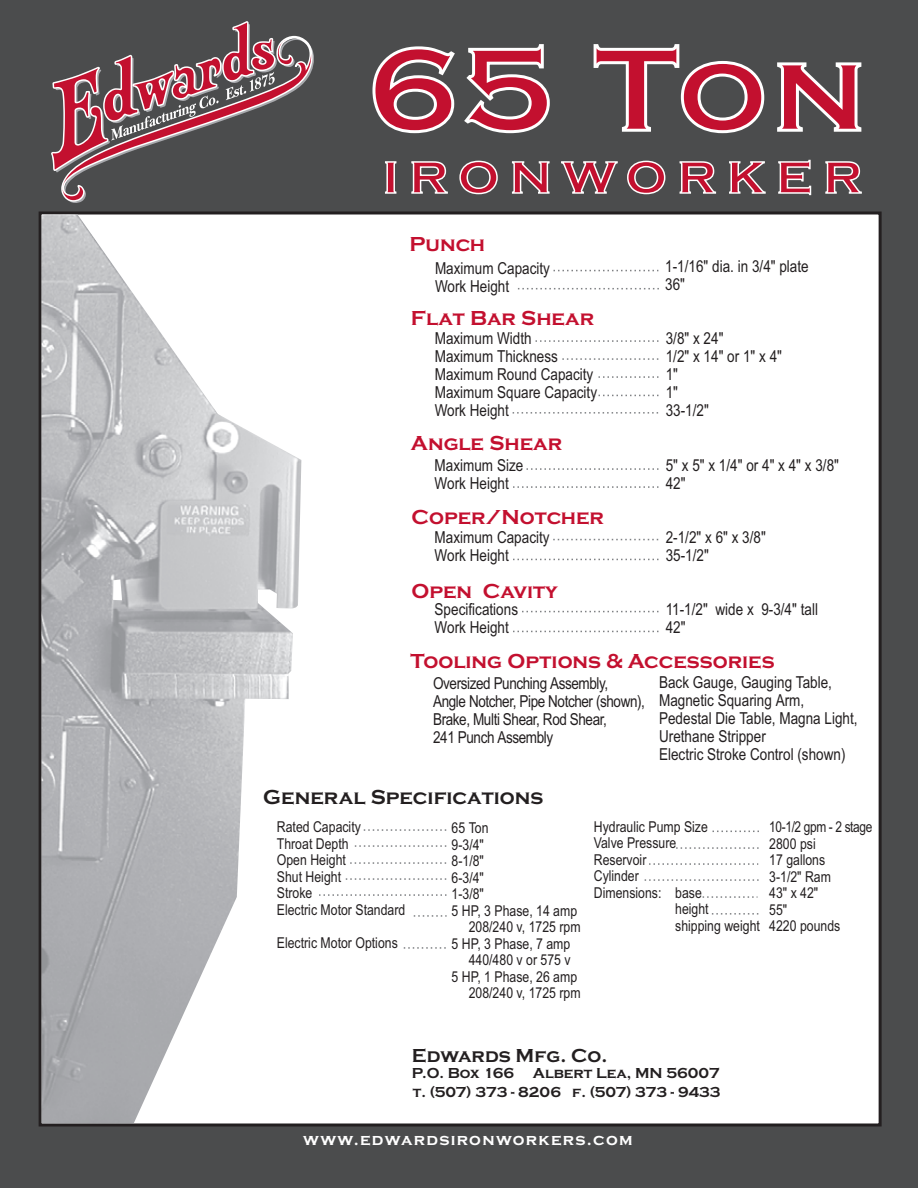
<style>
.page{position:relative;width:918px;height:1188px;background:#4b4c4d}
.page>*{position:absolute;margin:0;border:0;box-sizing:border-box;transform-origin:0 0}
.t1{font:700 121.2px "Copperplate Gothic";color:#c3102f}
.t2{font:700 46.5px "Copperplate Gothic";letter-spacing:.22em;color:#c3102f}
.t3{font:700 21px "Copperplate Gothic";color:#c3102f}
.t4{font:700 21px "Copperplate Gothic";color:#231f20}
.t5{font:700 19.5px "Copperplate Gothic";color:#231f20}
.t6{font:16.5px/18px "Arial Narrow";color:#231f20}
.t7{font:16.5px/18px "Arial Narrow";letter-spacing:-.025em;color:#231f20}
.t8{font:700 16.5px "Copperplate Gothic";letter-spacing:.08em;color:#fff}
.t9{font:15px/16.5px "Arial Narrow";color:#231f20}
.t10{font:700 15px "Copperplate Gothic";color:#231f20}
</style>
<div class="page">
<div style="left:39px;top:212px;width:843px;height:914px;background:#fff"></div>
<svg style="left:51px;top:21px;width:263px;height:182px"></svg>
<svg style="left:364px;top:829px;width:82px;height:2px"></svg>
<svg style="left:355px;top:845px;width:91px;height:2px"></svg>
<svg style="left:350px;top:862px;width:96px;height:2px"></svg>
<svg style="left:346px;top:878px;width:100px;height:2px"></svg>
<svg style="left:319px;top:894px;width:127px;height:2px"></svg>
<svg style="left:414px;top:915px;width:33px;height:2px"></svg>
<svg style="left:404px;top:947px;width:42px;height:2px"></svg>
<svg style="left:713px;top:831px;width:46px;height:1px"></svg>
<svg style="left:676px;top:847px;width:83px;height:2px"></svg>
<svg style="left:649px;top:863px;width:109px;height:2px"></svg>
<svg style="left:645px;top:879px;width:114px;height:2px"></svg>
<svg style="left:703px;top:896px;width:54px;height:2px"></svg>
<svg style="left:712px;top:913px;width:46px;height:2px"></svg>
<svg style="left:554px;top:270px;width:104px;height:1px"></svg>
<svg style="left:518px;top:288px;width:141px;height:1px"></svg>
<svg style="left:553px;top:539px;width:105px;height:1px"></svg>
<svg style="left:526px;top:468px;width:133px;height:2px"></svg>
<svg style="left:513px;top:486px;width:146px;height:2px"></svg>
<svg style="left:513px;top:559px;width:146px;height:1px"></svg>
<svg style="left:522px;top:611px;width:137px;height:1px"></svg>
<svg style="left:513px;top:631px;width:146px;height:1px"></svg>
<svg style="left:536px;top:340px;width:123px;height:2px"></svg>
<svg style="left:562px;top:358px;width:96px;height:2px"></svg>
<svg style="left:598px;top:376px;width:61px;height:2px"></svg>
<svg style="left:598px;top:395px;width:61px;height:1px"></svg>
<svg style="left:513px;top:412px;width:145px;height:2px"></svg>
<svg style="left:372px;top:44px;width:178px;height:90px"></svg>
<svg style="left:593px;top:44px;width:172px;height:90px"></svg>
<svg style="left:777px;top:62px;width:85px;height:70px"></svg>
<svg style="left:385px;top:161px;width:12px;height:33px"></svg>
<svg style="left:411px;top:161px;width:37px;height:33px"></svg>
<svg style="left:459px;top:160px;width:39px;height:35px"></svg>
<svg style="left:511px;top:161px;width:39px;height:33px"></svg>
<svg style="left:561px;top:161px;width:57px;height:33px"></svg>
<svg style="left:627px;top:160px;width:39px;height:35px"></svg>
<svg style="left:679px;top:161px;width:38px;height:33px"></svg>
<svg style="left:729px;top:161px;width:37px;height:33px"></svg>
<svg style="left:778px;top:159px;width:34px;height:37px"></svg>
<svg style="left:825px;top:161px;width:37px;height:33px"></svg>
<img style="left:134px;top:215px;width:167px;height:908px">
<img style="left:41px;top:214px;width:93px;height:910px">
<h1 class="t1" style="left:368px;top:23px;width:499px">65 Ton</h1>
<h2 class="t2" style="left:383px;top:152px;width:481px">IRONWORKER</h2>
<p class="t3" style="left:410px;top:233px;width:77px">Punch</p>
<p class="t6" style="left:435px;top:259px;width:117px">Maximum Capacity<br>Work Height</p>
<p class="t6" style="left:665px;top:258px;width:145px">1-1/16" dia. in 3/4" plate<br>36"</p>
<p class="t3" style="left:411px;top:306px;width:185px">Flat Bar Shear</p>
<p class="t6" style="left:435px;top:329px;width:164px">Maximum Width<br>Maximum Thickness<br>Maximum Round Capacity<br>Maximum Square Capacity<br>Work Height</p>
<p class="t6" style="left:666px;top:329px;width:118px">3/8" x 24"<br>1/2" x 14" or 1" x 4"<br>1"<br>1"<br>33-1/2"</p>
<p class="t3" style="left:411px;top:432px;width:153px">Angle Shear</p>
<p class="t6" style="left:435px;top:456px;width:90px">Maximum Size<br>Work Height</p>
<p class="t6" style="left:435px;top:528px;width:117px">Maximum Capacity<br>Work Height</p>
<p class="t6" style="left:435px;top:600px;width:85px">Specifications<br>Work Height</p>
<p class="t3" style="left:411px;top:505px;width:194px">Coper/Notcher</p>
<p class="t3" style="left:411px;top:579px;width:148px">Open Cavity</p>
<p class="t6" style="left:666px;top:456px;width:175px">5" x 5" x 1/4" or 4" x 4" x 3/8"<br>42"</p>
<p class="t6" style="left:666px;top:528px;width:102px">2-1/2" x 6" x 3/8"<br>35-1/2"</p>
<p class="t6" style="left:666px;top:600px;width:154px">11-1/2" wide x 9-3/4" tall<br>42"</p>
<p class="t3" style="left:410px;top:650px;width:366px">Tooling Options &amp; Accessories</p>
<p class="t6" style="left:659px;top:673px;width:200px">Back Gauge, Gauging Table,<br>Magnetic Squaring Arm,<br>Pedestal Die Table, Magna Light,<br>Urethane Stripper<br>Electric Stroke Control (shown)</p>
<p class="t7" style="left:433px;top:674px;width:213px">Oversized Punching Assembly,<br>Angle Notcher, Pipe Notcher (shown),<br>Brake, Multi Shear, Rod Shear,<br>241 Punch Assembly</p>
<p class="t4" style="left:263px;top:785px;width:282px">General Specifications</p>
<p class="t9" style="left:277px;top:819px;width:130px">Rated Capacity<br>Throat Depth<br>Open Height<br>Shut Height<br>Stroke<br>Electric Motor Standard</p>
<p class="t9" style="left:277px;top:934px;width:122px">Electric Motor Options</p>
<p class="t9" style="left:452px;top:820px;width:38px">65 Ton</p>
<p class="t9" style="left:452px;top:836px;width:34px">9-3/4"</p>
<p class="t9" style="left:452px;top:853px;width:34px">8-1/8"</p>
<p class="t9" style="left:452px;top:869px;width:34px">6-3/4"</p>
<p class="t9" style="left:452px;top:886px;width:34px">1-3/8"</p>
<p class="t9" style="left:452px;top:902px;width:127px">5 HP, 3 Phase, 14 amp</p>
<p class="t9" style="left:469px;top:919px;width:113px">208/240 v, 1725 rpm</p>
<p class="t9" style="left:452px;top:935px;width:120px">5 HP, 3 Phase, 7 amp</p>
<p class="t9" style="left:469px;top:952px;width:103px">440/480 v or 575 v</p>
<p class="t9" style="left:452px;top:968px;width:127px">5 HP, 1 Phase, 26 amp</p>
<p class="t9" style="left:469px;top:985px;width:113px">208/240 v, 1725 rpm</p>
<p class="t9" style="left:594px;top:818px;width:116px">Hydraulic Pump Size</p>
<p class="t9" style="left:594px;top:835px;width:84px">Valve Pressure</p>
<p class="t9" style="left:594px;top:851px;width:54px">Reservoir</p>
<p class="t9" style="left:594px;top:868px;width:47px">Cylinder</p>
<p class="t9" style="left:594px;top:884px;width:110px">Dimensions: base</p>
<p class="t9" style="left:675px;top:901px;width:35px">height</p>
<p class="t9" style="left:675px;top:917px;width:86px">shipping weight</p>
<p class="t9" style="left:769px;top:819px;width:105px">10-1/2 gpm - 2 stage<br>2800 psi<br>17 gallons<br>3-1/2" Ram<br>43" x 42"<br>55"<br>4220 pounds</p>
<p class="t5" style="left:412px;top:1045px;width:197px">Edwards Mfg. Co.</p>
<p class="t10" style="left:412px;top:1065px;width:104px">P.O. Box 166</p>
<p class="t10" style="left:533px;top:1065px;width:188px">Albert Lea, MN 56007</p>
<p class="t10" style="left:413px;top:1084px;width:309px">t. (507) 373 - 8206 f. (507) 373 - 9433</p>
<p class="t8" style="left:303px;top:1130px;width:331px">www.edwardsironworkers.com</p>
</div>
